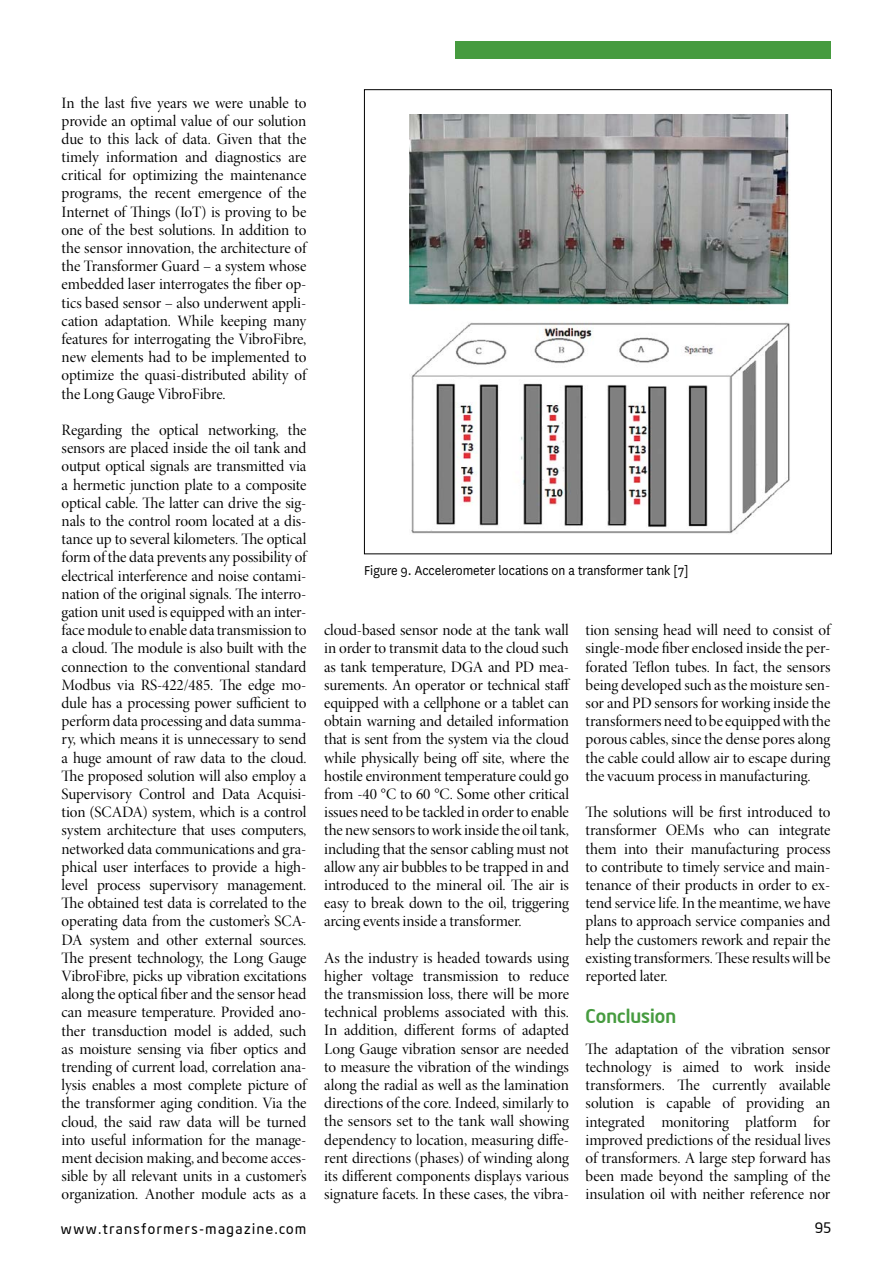
<style>
.page{position:relative;width:893px;height:1263px;background:#fff}
.page>*{position:absolute;margin:0;border:0;box-sizing:border-box;transform-origin:0 0}
.t1{font:500 18.75px "Neo Sans Intel";color:#469b3f}
.t2{font:15.9px/18.1px "Minion Pro Disp";letter-spacing:-.005em;color:#000;text-align:justify}
.t3{font:15px "National";color:#000;scale:.92 1}
.t4{font:14.25px "Neo Sans Intel";letter-spacing:.11em;color:#000}
</style>
<div class="page">
<img style="left:409px;top:114px;width:381px;height:420px">
<div style="left:455px;top:41px;width:376px;height:17px;background:#469b3f"></div>
<p class="t2" style="left:62px;top:94px;width:246px">In the last five years we were unable to provide an optimal value of our solution due to this lack of data. Given that the timely information and diagnostics are critical for optimizing the maintenance programs, the recent emergence of the Internet of Things (IoT) is proving to be one of the best solutions. In addition to the sensor innovation, the architecture of the Transformer Guard – a system whose embedded laser interrogates the fiber op&shy;tics based sensor – also underwent appli&shy;cation adaptation. While keeping many features for interrogating the VibroFibre, new elements had to be implemented to optimize the quasi-distributed ability of the Long Gauge VibroFibre.</p>
<p class="t2" style="left:62px;top:421px;width:246px">Regarding the optical networking, the sensors are placed inside the oil tank and output optical signals are transmitted via a hermetic junction plate to a composite optical cable. The latter can drive the sig&shy;nals to the control room located at a dis&shy;tance up to several kilometers. The optical form of the data prevents any possibility of electrical interference and noise contami&shy;nation of the original signals. The interro&shy;gation unit used is equipped with an inter&shy;face module to enable data transmission to a cloud. The module is also built with the connection to the conventional standard Modbus via RS-422/485. The edge mo&shy;dule has a processing power sufficient to perform data processing and data summa&shy;ry, which means it is unnecessary to send a huge amount of raw data to the cloud.<br>The proposed solution will also employ a Supervisory Control and Data Acquisi&shy;tion (SCADA) system, which is a control system architecture that uses computers, networked data communications and gra&shy;phical user interfaces to provide a high&shy;level process supervisory management.<br>The obtained test data is correlated to the operating data from the customer’s SCA-DA system and other external sources.<br>The present technology, the Long Gauge VibroFibre, picks up vibration excitations along the optical fiber and the sensor head can measure temperature. Provided ano&shy;ther transduction model is added, such as moisture sensing via fiber optics and trending of current load, correlation ana&shy;lysis enables a most complete picture of the transformer aging condition. Via the cloud, the said raw data will be turned into useful information for the manage&shy;ment decision making, and become acces&shy;sible by all relevant units in a customer’s organization. Another module acts as a</p>
<p class="t3" style="left:364px;top:560px;width:354px">Figure 9. Accelerometer locations on a transformer tank [7]</p>
<p class="t2" style="left:324px;top:621px;width:248px">cloud-based sensor node at the tank wall in order to transmit data to the cloud such as tank temperature, DGA and PD mea&shy;surements. An operator or technical staff equipped with a cellphone or a tablet can obtain warning and detailed information that is sent from the system via the cloud while physically being off site, where the hostile environment temperature could go from -40 °C to 60 °C. Some other critical issues need to be tackled in order to enable the new sensors to work inside the oil tank, including that the sensor cabling must not allow any air bubbles to be trapped in and introduced to the mineral oil. The air is easy to break down to the oil, triggering arcing events inside a transformer.</p>
<p class="t2" style="left:324px;top:949px;width:246px">As the industry is headed towards using higher voltage transmission to reduce the transmission loss, there will be more technical problems associated with this.<br>In addition, different forms of adapted Long Gauge vibration sensor are needed to measure the vibration of the windings along the radial as well as the lamination directions of the core. Indeed, similarly to the sensors set to the tank wall showing dependency to location, measuring diffe&shy;rent directions (phases) of winding along its different components displays various signature facets. In these cases, the vibra-</p>
<p class="t2" style="left:586px;top:621px;width:246px">tion sensing head will need to consist of single-mode fiber enclosed inside the per&shy;forated Teflon tubes. In fact, the sensors being developed such as the moisture sen&shy;sor and PD sensors for working inside the transformers need to be equipped with the porous cables, since the dense pores along the cable could allow air to escape during the vacuum process in manufacturing.</p>
<p class="t2" style="left:586px;top:803px;width:246px">The solutions will be first introduced to transformer OEMs who can integrate them into their manufacturing process to contribute to timely service and main&shy;tenance of their products in order to ex&shy;tend service life. In the meantime, we have plans to approach service companies and help the customers rework and repair the existing transformers. These results will be reported later.</p>
<p class="t1" style="left:586px;top:1004px;width:92px">Conclusion</p>
<p class="t2" style="left:586px;top:1040px;width:246px">The adaptation of the vibration sensor technology is aimed to work inside transformers. The currently available solution is capable of providing an integrated monitoring platform for improved predictions of the residual lives of transformers. A large step forward has been made beyond the sampling of the insulation oil with neither reference nor</p>
<p class="t4" style="left:61px;top:1220px;width:247px">www.transformers-magazine.com</p>
<p class="t4" style="left:815px;top:1219px;width:18px">95</p>
</div>
